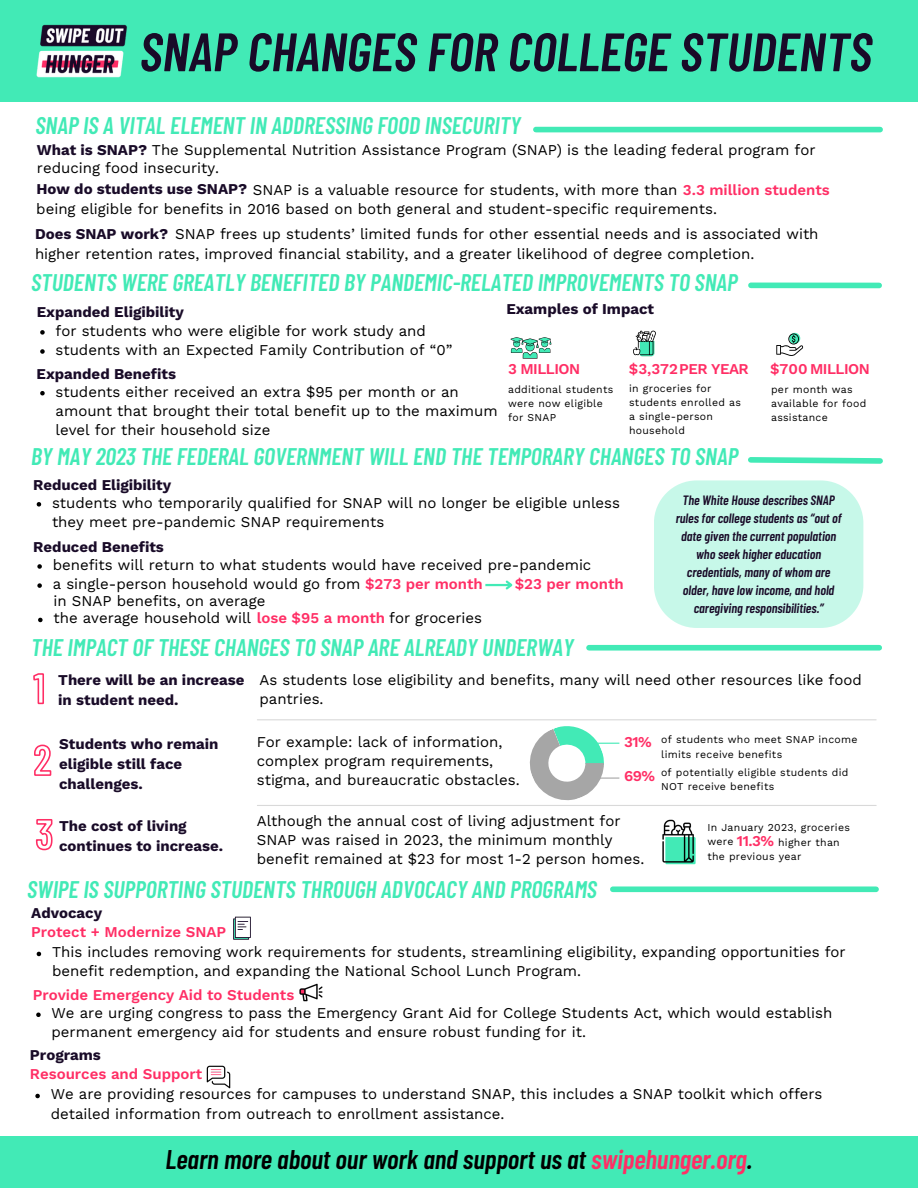
<style>
.page{position:relative;width:918px;height:1188px;background:#fff}
.page>*{position:absolute;margin:0;border:0;box-sizing:border-box;transform-origin:0 0}
.t1{font:italic 600 54px "Barlow Condensed";color:#190b28}
.t2{font:italic 600 27px "Barlow Condensed";color:#000}
.t3{font:italic 600 24px "Barlow Condensed";color:#42eab6}
.t4{font:15px/19.2px "Work Sans";color:#000}
.t5{font:700 15px/20.2px "Work Sans";color:#190b28}
.t6{font:600 15px "Work Sans";color:#ff2e65}
.t7{font:600 15px "Work Sans";letter-spacing:-.035em;color:#ff2e65}
.t8{font:italic 600 13.5px/18px "Barlow Condensed";color:#190b28;text-align:center}
.t9{font:10.5px/14.1px "Work Sans";letter-spacing:.025em;color:#000}
.s1{font-weight:700;color:#190b28}
.s2{font-weight:600;color:#ff2e65}
.s3{color:#ff2e65}
</style>
<div class="page">
<div style="left:0;top:0;width:918px;height:102px;background:#42eab6"></div>
<div style="left:751px;top:283px;width:128px;height:5px;background:#42eab6"></div>
<img style="left:522px;top:338px;width:16px;height:21px">
<img style="left:536px;top:337px;width:16px;height:17px">
<img style="left:510px;top:337px;width:15px;height:17px">
<svg style="left:776px;top:333px;width:27px;height:23px"></svg>
<div style="left:0;top:1136px;width:918px;height:52px;background:#42eab6"></div>
<img style="left:36px;top:24px;width:91px;height:54px">
<div style="left:536px;top:127px;width:344px;height:5px;background:#42eab6"></div>
<svg style="left:748px;top:457px;width:135px;height:7px"></svg>
<svg style="left:37px;top:502px;width:4px;height:5px"></svg>
<svg style="left:38px;top:618px;width:5px;height:4px"></svg>
<svg style="left:37px;top:564px;width:5px;height:5px"></svg>
<svg style="left:37px;top:583px;width:5px;height:5px"></svg>
<hr style="left:485px;top:584px;width:26px;height:2px;background:#42eab6">
<svg style="left:504px;top:580px;width:9px;height:10px"></svg>
<div style="left:654px;top:480px;width:209px;height:148px;background:#c7f8e9;border-radius:43px"></div>
<div style="left:589px;top:645px;width:290px;height:6px;background:#42eab6"></div>
<img style="left:233px;top:917px;width:18px;height:22px">
<img style="left:207px;top:1065px;width:24px;height:24px">
<img style="left:300px;top:983px;width:22px;height:19px">
<img style="left:633px;top:331px;width:23px;height:25px">
<svg style="left:40px;top:330px;width:5px;height:5px"></svg>
<svg style="left:40px;top:349px;width:5px;height:5px"></svg>
<svg style="left:40px;top:391px;width:5px;height:4px"></svg>
<svg style="left:33px;top:673px;width:11px;height:32px"></svg>
<svg style="left:34px;top:744px;width:18px;height:32px"></svg>
<svg style="left:35px;top:819px;width:18px;height:32px"></svg>
<div style="left:613px;top:886px;width:263px;height:6px;background:#42eab6"></div>
<svg style="left:37px;top:952px;width:4px;height:4px"></svg>
<svg style="left:36px;top:1013px;width:5px;height:4px"></svg>
<svg style="left:35px;top:1094px;width:5px;height:4px"></svg>
<hr style="left:257px;top:719px;width:619px;height:1px;background:#d9d9d9">
<img style="left:662px;top:820px;width:34px;height:45px">
<svg style="left:529px;top:726px;width:90px;height:75px"></svg>
<hr style="left:257px;top:805px;width:619px;height:1px;background:#d9d9d9">
<p class="t1" style="left:140px;top:17px;width:734px">SNAP CHANGES FOR COLLEGE STUDENTS</p>
<p class="t3" style="left:36px;top:110px;width:487px">SNAP IS A VITAL ELEMENT IN ADDRESSING FOOD INSECURITY</p>
<p class="t4" style="left:37px;top:141px;width:780px"><span class="s1">What is SNAP?</span> The Supplemental Nutrition Assistance Program (SNAP) is the leading federal program for</p>
<p class="t4" style="left:37px;top:158px;width:184px">reducing food insecurity.</p>
<p class="t4" style="left:36px;top:180px;width:795px"><span class="s1">How do students use SNAP?</span> SNAP is a valuable resource for students, with more than <span class="s2">3.3 million students</span></p>
<p class="t4" style="left:36px;top:200px;width:682px">being eligible for benefits in 2016 based on both general and student-specific requirements.</p>
<p class="t5" style="left:35px;top:224px;width:135px">Does SNAP work?</p>
<p class="t4" style="left:175px;top:225px;width:645px">SNAP frees up students’ limited funds for other essential needs and is associated with</p>
<p class="t4" style="left:35px;top:245px;width:721px">higher retention rates, improved financial stability, and a greater likelihood of degree completion.</p>
<p class="t3" style="left:31px;top:267px;width:708px">STUDENTS WERE GREATLY BENEFITED BY PANDEMIC-RELATED IMPROVEMENTS TO SNAP</p>
<p class="t5" style="left:37px;top:301px;width:148px">Expanded Eligibility</p>
<p class="t4" style="left:56px;top:321px;width:372px">for students who were eligible for work study and</p>
<p class="t4" style="left:56px;top:340px;width:398px">students with an Expected Family Contribution of “0”</p>
<p class="t5" style="left:37px;top:364px;width:141px">Expanded Benefits</p>
<p class="t4" style="left:56px;top:382px;width:444px">students either received an extra $95 per month or an amount that brought their total benefit up to the maximum level for their household size</p>
<p class="t5" style="left:506px;top:299px;width:149px">Examples of Impact</p>
<p class="t7" style="left:508px;top:360px;width:73px">3 MILLION</p>
<p class="t9" style="left:508px;top:383px;width:107px">additional students were now eligible for SNAP</p>
<p class="t7" style="left:629px;top:360px;width:121px">$3,372PER YEAR</p>
<p class="t9" style="left:629px;top:381px;width:113px">in groceries for students enrolled as a single-person household</p>
<p class="t3" style="left:31px;top:441px;width:709px">BY MAY 2023 THE FEDERAL GOVERNMENT WILL END THE TEMPORARY CHANGES TO SNAP</p>
<p class="t7" style="left:770px;top:360px;width:101px">$700 MILLION</p>
<p class="t9" style="left:771px;top:383px;width:97px">per month was available for food assistance</p>
<p class="t5" style="left:33px;top:475px;width:140px">Reduced Eligibility</p>
<p class="t4" style="left:52px;top:493px;width:570px">students who temporarily qualified for SNAP will no longer be eligible unless they meet pre-pandemic SNAP requirements</p>
<p class="t5" style="left:33px;top:537px;width:132px">Reduced Benefits</p>
<p class="t4" style="left:53px;top:555px;width:540px">benefits will return to what students would have received pre-pandemic</p>
<p class="t4" style="left:53px;top:574px;width:432px">a single-person household would go from <span class="s2">$273 per month</span></p>
<p class="t6" style="left:515px;top:575px;width:110px">$23 per month</p>
<p class="t4" style="left:54px;top:591px;width:213px">in SNAP benefits, on average</p>
<p class="t4" style="left:53px;top:609px;width:430px">the average household will <span class="s2">lose $95 a month</span> for groceries</p>
<p class="t3" style="left:31px;top:632px;width:544px">THE IMPACT OF THESE CHANGES TO SNAP ARE ALREADY UNDERWAY</p>
<p class="t8" style="left:676px;top:490px;width:167px">The White House describes SNAP rules for college students as “out of date given the current population who seek higher education credentials, many of whom are older, have low income, and hold caregiving responsibilities.”</p>
<p class="t5" style="left:58px;top:669px;width:188px">There will be an increase in student need.</p>
<p class="t5" style="left:59px;top:733px;width:161px">Students who remain eligible still face challenges.</p>
<p class="t5" style="left:59px;top:816px;width:166px">The cost of living continues to increase.</p>
<p class="t4" style="left:259px;top:670px;width:604px">As students lose eligibility and benefits, many will need other resources like food pantries.</p>
<p class="t4" style="left:257px;top:732px;width:264px">For example: lack of information, complex program requirements, stigma, and bureaucratic obstacles.</p>
<p class="t4" style="left:257px;top:811px;width:389px">Although the annual cost of living adjustment for<br>SNAP was raised in 2023, the minimum monthly benefit remained at $23 for most 1-2 person homes.</p>
<p class="t6" style="left:624px;top:733px;width:29px">31%</p>
<p class="t9" style="left:661px;top:733px;width:198px">of students who meet SNAP income limits receive benefits</p>
<p class="t6" style="left:624px;top:768px;width:33px">69%</p>
<p class="t9" style="left:661px;top:765px;width:189px">of potentially eligible students did<br>NOT receive benefits</p>
<p class="t9" style="left:707px;top:821px;width:144px">In January 2023, groceries were</p>
<p class="t6" style="left:737px;top:832px;width:39px">11.3%</p>
<p class="t9" style="left:778px;top:835px;width:63px">higher than</p>
<p class="t9" style="left:707px;top:850px;width:95px">the previous year</p>
<p class="t3" style="left:27px;top:874px;width:571px">SWIPE IS SUPPORTING STUDENTS THROUGH ADVOCACY AND PROGRAMS</p>
<p class="t6" style="left:31px;top:923px;width:197px">Protect + Modernize SNAP</p>
<p class="t5" style="left:31px;top:902px;width:73px">Advocacy</p>
<p class="t4" style="left:52px;top:943px;width:795px">This includes removing work requirements for students, streamlining eligibility, expanding opportunities for benefit redemption, and expanding the National School Lunch Program.</p>
<p class="t6" style="left:33px;top:986px;width:263px">Provide Emergency Aid to Students</p>
<p class="t4" style="left:52px;top:1003px;width:782px">We are urging congress to pass the Emergency Grant Aid for College Students Act, which would establish permanent emergency aid for students and ensure robust funding for it.</p>
<p class="t6" style="left:30px;top:1065px;width:174px">Resources and Support</p>
<p class="t5" style="left:30px;top:1045px;width:73px">Programs</p>
<p class="t4" style="left:51px;top:1085px;width:773px">We are providing resources for campuses to understand SNAP, this includes a SNAP toolkit which offers detailed information from outreach to enrollment assistance.</p>
<p class="t2" style="left:166px;top:1142px;width:588px">Learn more about our work and support us at <span class="s3">swipehunger.org</span>.</p>
</div>
